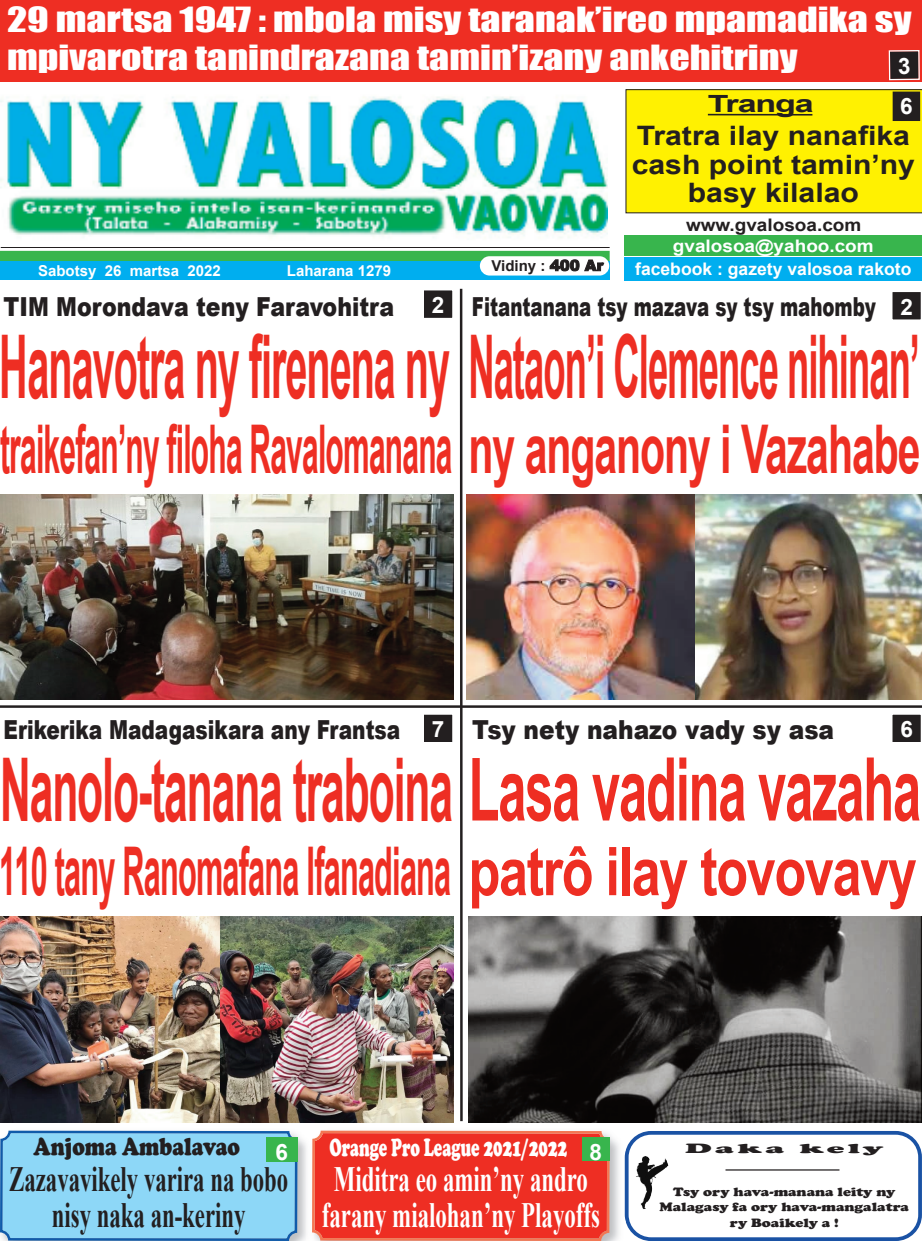
<style>
.page{position:relative;width:922px;height:1241px;background:#fff}
.page>*{position:absolute;margin:0;border:0;box-sizing:border-box;transform-origin:0 0}
.t1{font:700 88px "Arial";letter-spacing:-.025em;color:#ee2e23;scale:.45 1}
.t2{font:700 88px "Arial";letter-spacing:-.025em;color:#ee2e23;scale:.48 1}
.t3{font:700 67.25px "Arial";letter-spacing:-.025em;color:#ee2e23;scale:.45 1}
.t4{font:700 67.25px "Arial";letter-spacing:-.025em;color:#ee2e23;scale:.46 1}
.t5{font:700 35.5px/35.5px "Times New Roman";color:#fff;text-align:center;scale:.64 1}
.t6{font:700 35.5px/35.5px "Times New Roman";color:#231f20;text-align:center;scale:.64 1}
.t7{font:31.88px/37.6px "Impact";color:#fff;scale:1.25 1}
.t8{font:700 26.75px/28.4px "Arial";color:#231f20;text-align:center;scale:1.13 1}
.t9{font:900 26.25px "Arial";color:#231f20;scale:.69 1}
.t10{font:900 26.25px "Arial";color:#231f20;scale:.77 1}
.t11{font:900 26.25px "Arial";color:#231f20;scale:.84 1}
.t12{font:900 26.25px "Arial";color:#231f20;scale:.89 1}
.t13{font:900 25.5px "Cooper";color:#fff;scale:.62 1}
.t14{font:900 25.5px "Cooper";color:#231f20;scale:.81 1}
.t15{font:700 23.75px "Arial";letter-spacing:-.035em;color:#231f20;scale:1.43 1}
.t16{font:700 22.5px "Arial";color:#fff}
.t17{font:700 17.25px "Arial";color:#fff}
.t18{font:700 17.25px "Arial";color:#fff;scale:1.1 1}
.t19{font:700 17.25px "Arial";color:#231f20;scale:1.1 1}
.t20{font:700 15px "Arial";color:#fff}
.t21{font:700 15px "Arial";color:#231f20}
.t22{font:900 13.62px "Cooper";letter-spacing:.1em;color:#231f20;scale:2.45 1}
.t23{font:900 12.5px/15.5px "Cooper";color:#231f20;text-align:center;scale:1.2 1}
.s1{font-weight:900}
</style>
<div class="page">
<div style="left:625px;top:89px;width:296px;height:124px;background:#fff101"></div>
<hr style="left:707px;top:114px;width:105px;height:2px;background:#231f20">
<div style="left:892px;top:92px;width:27px;height:29px;background:#231f20"></div>
<div style="left:0;top:251px;width:609px;height:18px;background:#38b54d"></div>
<img style="left:0;top:96px;width:607px;height:142px">
<div style="left:0;top:262px;width:609px;height:18px;background:#00aeef"></div>
<hr style="left:1px;top:247px;width:608px;height:1px;background:#231f20">
<div style="left:624px;top:235px;width:297px;height:21px;background:#38b54d"></div>
<div style="left:624px;top:258px;width:297px;height:23px;background:#00aeef"></div>
<div style="left:0;top:0;width:921px;height:82px;background:#ee2e23"></div>
<div style="left:480px;top:256px;width:129px;height:19px;background:#fff;border-radius:10px"></div>
<div style="left:889px;top:51px;width:29px;height:28px;background:#231f20"></div>
<div style="left:888px;top:50px;width:31px;height:30px;border:1px solid #fff"></div>
<svg style="left:625px;top:1131px;width:296px;height:109px"></svg>
<img style="left:635px;top:1154px;width:33px;height:55px">
<img style="left:297px;top:1135px;width:323px;height:105px">
<img style="left:624px;top:1154px;width:1px;height:63px">
<svg style="left:313px;top:1130px;width:296px;height:110px"></svg>
<div style="left:581px;top:1136px;width:28px;height:24px;background:#38b54d"></div>
<img style="left:306px;top:1135px;width:7px;height:105px">
<img style="left:312px;top:1138px;width:1px;height:94px">
<svg style="left:0;top:1130px;width:297px;height:110px"></svg>
<div style="left:266px;top:1136px;width:31px;height:25px;background:#38b54d"></div>
<hr style="left:725px;top:1169px;width:114px;height:1px;background:#231f20">
<hr style="left:460px;top:289px;width:2px;height:831px;background:#231f20">
<div style="left:424px;top:290px;width:28px;height:28px;background:#231f20"></div>
<div style="left:422px;top:289px;width:31px;height:30px;border:1px solid #fff"></div>
<img style="left:0;top:494px;width:453px;height:205px">
<div style="left:892px;top:292px;width:28px;height:27px;background:#231f20"></div>
<div style="left:891px;top:291px;width:30px;height:30px;border:1px solid #fff"></div>
<img style="left:694px;top:494px;width:227px;height:205px">
<img style="left:466px;top:494px;width:228px;height:205px">
<div style="left:892px;top:714px;width:28px;height:28px;background:#231f20"></div>
<div style="left:891px;top:713px;width:30px;height:30px;border:1px solid #fff"></div>
<img style="left:468px;top:916px;width:453px;height:206px">
<div style="left:424px;top:714px;width:28px;height:28px;background:#231f20"></div>
<div style="left:422px;top:713px;width:31px;height:30px;border:1px solid #fff"></div>
<img style="left:0;top:916px;width:220px;height:206px">
<img style="left:220px;top:916px;width:233px;height:206px">
<hr style="left:0;top:705px;width:921px;height:2px;background:#231f20">
<p class="t7" style="left:7px;top:1px;width:725px">29 martsa 1947 : mbola misy taranak’ireo mpamadika sy mpivarotra tanindrazana tamin’izany ankehitriny</p>
<p class="t15" style="left:707px;top:91px;width:75px">Tranga</p>
<p class="t8" style="left:631px;top:122px;width:252px">Tratra ilay nanafika cash point tamin’ny basy kilalao</p>
<p class="t16" style="left:899px;top:94px;width:14px">6</p>
<p class="t19" style="left:685px;top:215px;width:161px">www.gvalosoa.com</p>
<p class="t20" style="left:38px;top:263px;width:184px">Sabotsy 26 martsa 2022</p>
<p class="t20" style="left:287px;top:263px;width:106px">Laharana 1279</p>
<p class="t18" style="left:672px;top:237px;width:184px">gvalosoa@yahoo.com</p>
<p class="t21" style="left:491px;top:257px;width:113px">Vidiny : <span class="s1">400 Ar</span></p>
<p class="t17" style="left:635px;top:259px;width:278px">facebook : gazety valosoa rakoto</p>
<p class="t16" style="left:432px;top:293px;width:14px">2</p>
<p class="t11" style="left:4px;top:287px;width:466px">TIM Morondava teny Faravohitra</p>
<h1 class="t1" style="left:0;top:318px;width:2045px">Hanavotra ny firenena ny Nataon’i Clemence nihinan’</h1>
<p class="t9" style="left:472px;top:287px;width:587px">Fitantanana tsy mazava sy tsy mahomby</p>
<p class="t16" style="left:900px;top:294px;width:14px">2</p>
<h2 class="t3" style="left:0;top:411px;width:2046px">traikefan’ny filoha Ravalomanana ny anganony i Vazahabe</h2>
<p class="t12" style="left:472px;top:710px;width:408px">Tsy nety nahazo vady sy asa</p>
<h1 class="t2" style="left:0;top:740px;width:1919px">Nanolo-tanana traboina Lasa vadina vazaha</h1>
<p class="t10" style="left:4px;top:710px;width:516px">Erikerika Madagasikara any Frantsa</p>
<p class="t16" style="left:900px;top:717px;width:14px">6</p>
<p class="t16" style="left:432px;top:717px;width:14px">7</p>
<h2 class="t4" style="left:0;top:834px;width:1993px">110 tany Ranomafana Ifanadiana patrô ilay tovovavy</h2>
<p class="t14" style="left:34px;top:1130px;width:256px">Anjoma Ambalavao</p>
<p class="t16" style="left:275px;top:1139px;width:14px">6</p>
<p class="t6" style="left:9px;top:1161px;width:437px">Zazavavikely varira na bobo nisy naka an-keriny</p>
<p class="t13" style="left:329px;top:1132px;width:441px">Orange Pro League 2021/2022 <sub>8</sub></p>
<p class="t5" style="left:322px;top:1161px;width:436px">Miditra eo amin’ny andro farany mialohan’ny Playoffs</p>
<p class="t22" style="left:684px;top:1140px;width:82px">Daka kely</p>
<p class="t23" style="left:659px;top:1183px;width:209px">Tsy ory hava-manana leity ny<br>Malagasy fa ory hava-mangalatra ry Boaikely a !</p>
</div>
